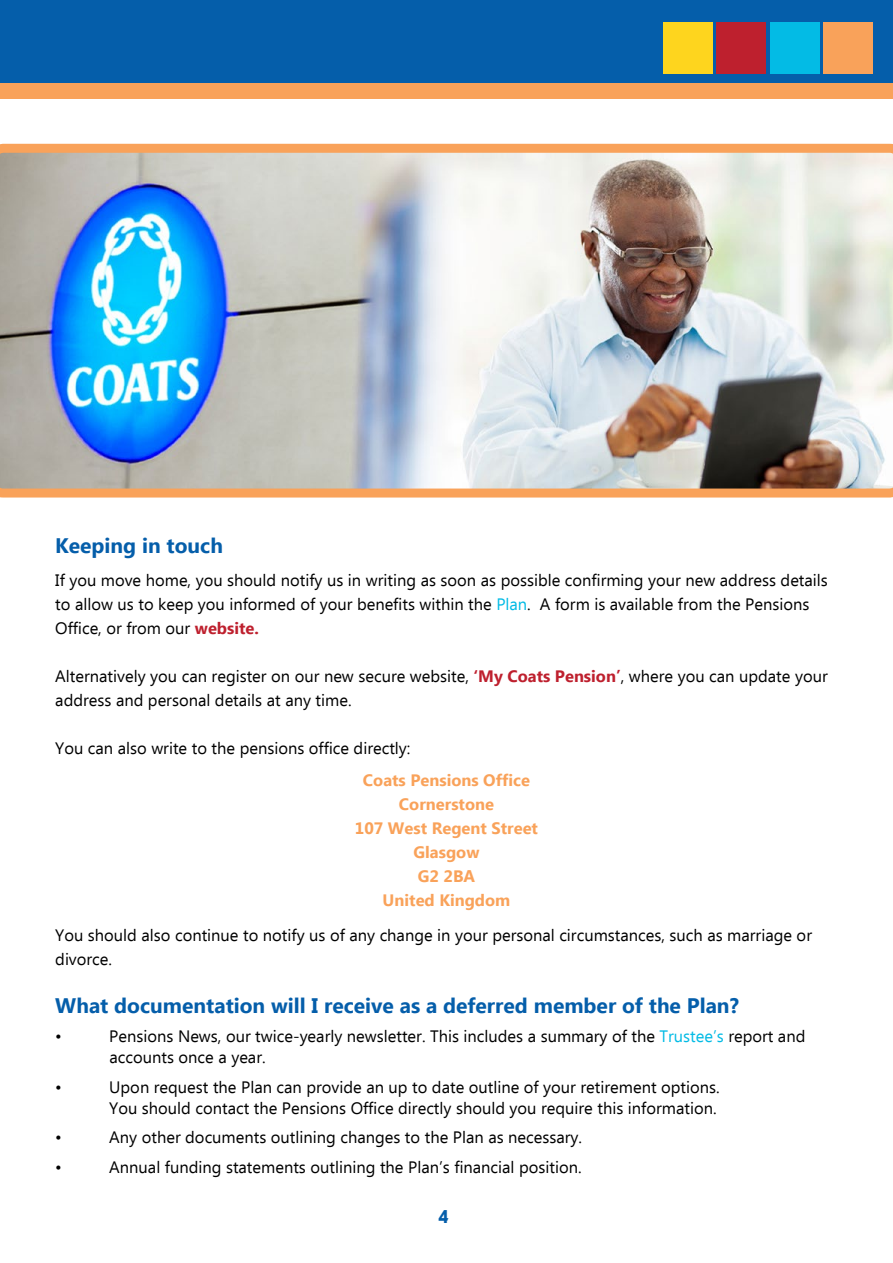
<style>
.page{position:relative;width:893px;height:1263px;background:#fff}
.page>*{position:absolute;margin:0;border:0;box-sizing:border-box;transform-origin:0 0}
.t1{font:700 28.5px "Aharoni";color:#055eaa}
.t2{font:700 21px "Ebrima";color:#055eaa}
.t3{font:16.5px/24px "Ebrima";color:#000}
.t4{font:700 16.5px/24px "Ebrima";color:#f9a25a;text-align:center}
.s1{color:#03bbe5}
.s2{font-weight:700;color:#be202e}
</style>
<div class="page">
<div style="left:0;top:83px;width:893px;height:16px;background:#f9a25a"></div>
<div style="left:0;top:0;width:893px;height:83px;background:#055eaa"></div>
<div style="left:663px;top:22px;width:49px;height:52px;background:#fed51e"></div>
<div style="left:717px;top:22px;width:49px;height:52px;background:#be202e"></div>
<div style="left:770px;top:22px;width:49px;height:52px;background:#03bbe5"></div>
<div style="left:824px;top:22px;width:49px;height:52px;background:#f9a25a"></div>
<img style="left:0;top:144px;width:893px;height:353px">
<p class="t2" style="left:55px;top:530px;width:169px">Keeping in touch</p>
<p class="t3" style="left:55px;top:569px;width:774px">If you move home, you should notify us in writing as soon as possible confirming your new address details to allow us to keep you informed of your benefits within the <span class="s1">Plan</span>. A form is available from the Pensions<br>Office, or from our <span class="s2">website.</span></p>
<p class="t3" style="left:55px;top:665px;width:774px">Alternatively you can register on our new secure website, <span class="s2">‘My Coats Pension’</span>, where you can update your address and personal details at any time.</p>
<p class="t3" style="left:55px;top:737px;width:357px">You can also write to the pensions office directly:</p>
<p class="t4" style="left:355px;top:769px;width:185px">Coats Pensions Office<br>Cornerstone<br>107 West Regent Street<br>Glasgow<br>G2 2BA<br>United Kingdom</p>
<p class="t3" style="left:55px;top:924px;width:758px">You should also continue to notify us of any change in your personal circumstances, such as marriage or divorce.</p>
<p class="t2" style="left:55px;top:989px;width:685px">What documentation will I receive as a deferred member of the Plan?</p>
<p class="t3" style="left:55px;top:1025px;width:8px">•</p>
<p class="t3" style="left:109px;top:1027px;width:698px;line-height:21px">Pensions News, our twice-yearly newsletter. This includes a summary of the <span class="s1">Trustee’s</span> report and accounts once a year.</p>
<p class="t3" style="left:55px;top:1076px;width:8px">•</p>
<p class="t3" style="left:109px;top:1077px;width:612px;line-height:21px">Upon request the Plan can provide an up to date outline of your retirement options.<br>You should contact the Pensions Office directly should you require this information.</p>
<p class="t3" style="left:55px;top:1126px;width:8px">•</p>
<p class="t3" style="left:109px;top:1126px;width:474px">Any other documents outlining changes to the Plan as necessary.</p>
<p class="t3" style="left:55px;top:1156px;width:8px">•</p>
<p class="t3" style="left:109px;top:1156px;width:474px">Annual funding statements outlining the Plan’s financial position.</p>
<h1 class="t1" style="left:437px;top:1202px;width:13px">4</h1>
</div>
